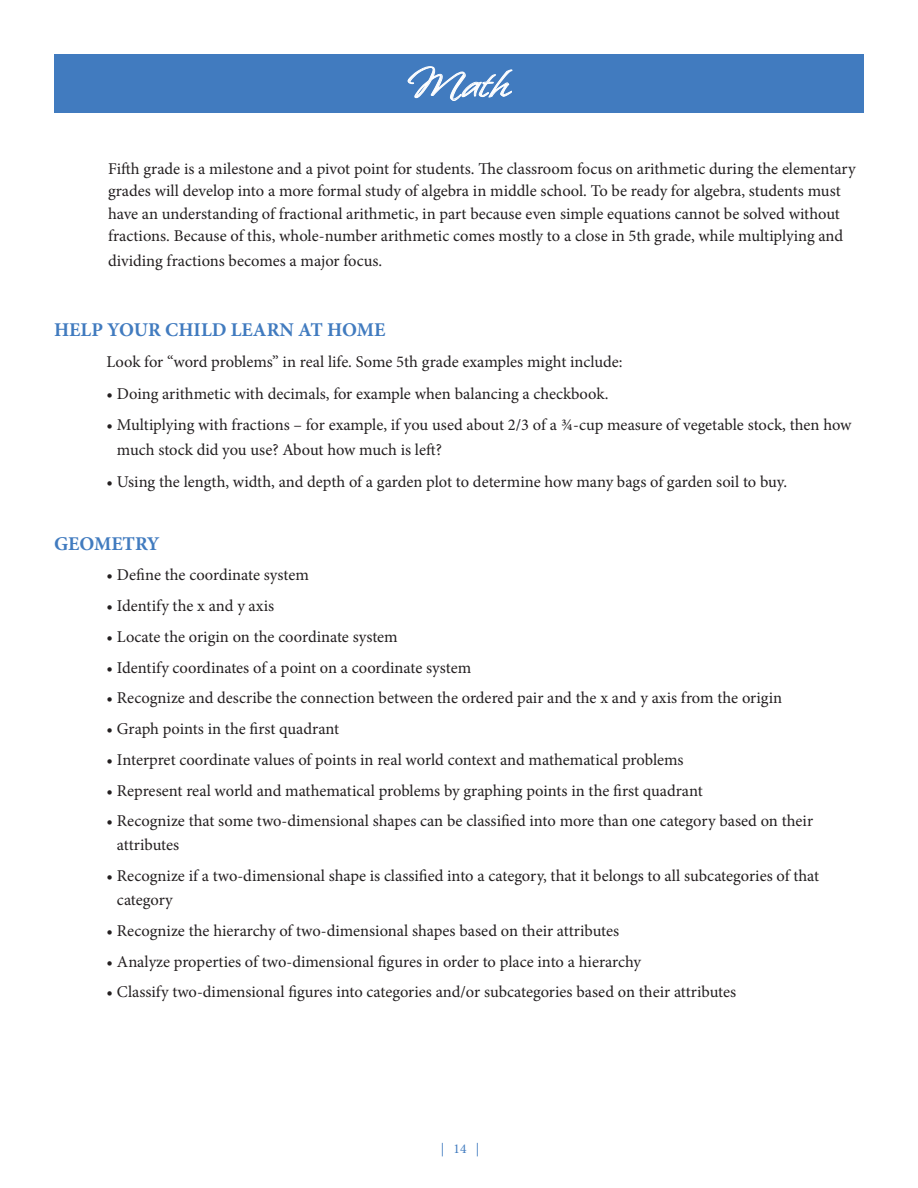
<style>
.page{position:relative;width:918px;height:1188px;background:#fff}
.page>*{position:absolute;margin:0;border:0;box-sizing:border-box;transform-origin:0 0}
.t1{font:48px "Whisper ROB";color:#fff}
.t2{font:700 19.5px "Minion Pro";color:#417bbf}
.t3{font:16.5px/22.5px "Minion Pro";color:#231f20}
.t4{font:13.5px "Minion Pro";color:#417bbf}
</style>
<div class="page">
<div style="left:54px;top:54px;width:810px;height:58px;background:#417bbf"></div>
<svg style="left:408px;top:66px;width:105px;height:35px"></svg>
<p class="t1" style="left:408px;top:60px;width:104px">Math</p>
<p class="t3" style="left:108px;top:158px;width:749px">Fifth grade is a milestone and a pivot point for students. The classroom focus on arithmetic during the elementary grades will develop into a more formal study of algebra in middle school. To be ready for algebra, students must have an understanding of fractional arithmetic, in part because even simple equations cannot be solved without fractions. Because of this, whole-number arithmetic comes mostly to a close in 5th grade, while multiplying and</p>
<p class="t3" style="left:108px;top:250px;width:276px">dividing fractions becomes a major focus.</p>
<p class="t2" style="left:54px;top:316px;width:333px">HELP YOUR CHILD LEARN AT HOME</p>
<p class="t3" style="left:106px;top:351px;width:518px">Look for “word problems” in real life. Some 5th grade examples might include:</p>
<p class="t3" style="left:106px;top:383px;width:503px">• Doing arithmetic with decimals, for example when balancing a checkbook.</p>
<p class="t3" style="left:117px;top:413px;width:736px;line-height:24.8px;text-indent:-10px">• Multiplying with fractions – for example, if you used about 2/3 of a ¾-cup measure of vegetable stock, then how much stock did you use? About how much is left?</p>
<p class="t3" style="left:106px;top:470px;width:682px">• Using the length, width, and depth of a garden plot to determine how many bags of garden soil to buy.</p>
<p class="t2" style="left:54px;top:530px;width:107px">GEOMETRY</p>
<p class="t3" style="left:106px;top:564px;width:204px">• Define the coordinate system</p>
<p class="t3" style="left:106px;top:595px;width:169px">• Identify the x and y axis</p>
<p class="t3" style="left:106px;top:626px;width:293px">• Locate the origin on the coordinate system</p>
<p class="t3" style="left:106px;top:656px;width:366px">• Identify coordinates of a point on a coordinate system</p>
<p class="t3" style="left:106px;top:687px;width:677px">• Recognize and describe the connection between the ordered pair and the x and y axis from the origin</p>
<p class="t3" style="left:106px;top:718px;width:234px">• Graph points in the first quadrant</p>
<p class="t3" style="left:106px;top:749px;width:579px">• Interpret coordinate values of points in real world context and mathematical problems</p>
<p class="t3" style="left:106px;top:779px;width:598px">• Represent real world and mathematical problems by graphing points in the first quadrant</p>
<p class="t3" style="left:117px;top:809px;width:698px;line-height:24px;text-indent:-10px">• Recognize that some two-dimensional shapes can be classified into more than one category based on their attributes</p>
<p class="t3" style="left:117px;top:864px;width:704px;line-height:24px;text-indent:-10px">• Recognize if a two-dimensional shape is classified into a category, that it belongs to all subcategories of that category</p>
<p class="t3" style="left:106px;top:920px;width:514px">• Recognize the hierarchy of two-dimensional shapes based on their attributes</p>
<p class="t3" style="left:106px;top:950px;width:536px">• Analyze properties of two-dimensional figures in order to place into a hierarchy</p>
<p class="t3" style="left:106px;top:981px;width:631px">• Classify two-dimensional figures into categories and/or subcategories based on their attributes</p>
<p class="t4" style="left:441px;top:1140px;width:40px">| 14 |</p>
</div>
